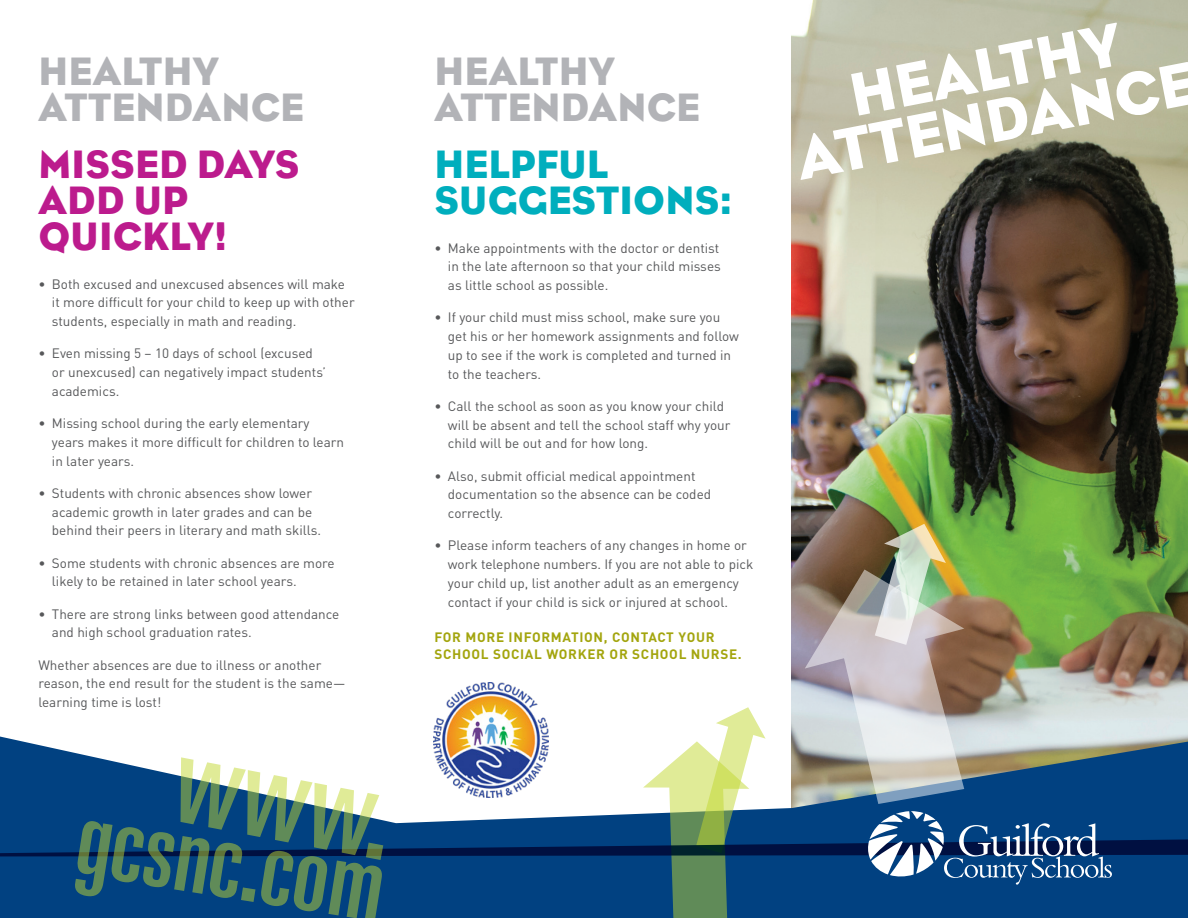
<style>
.page{position:relative;width:1188px;height:918px;background:#fff}
.page>*{position:absolute;margin:0;border:0;box-sizing:border-box;transform-origin:0 0}
.t1{font:62.25px "Eagle";color:#fff}
.t2{font:40.5px/36px "Eagle";letter-spacing:.005em;color:#b2b3b7}
.t3{font:40.5px/36px "Eagle";letter-spacing:.005em;color:#bc1b8d}
.t4{font:40.5px/36px "Eagle";letter-spacing:.005em;color:#00aebd}
.t5{font:13.5px/18.8px "DIN";color:#57585a}
.t6{font:700 13.5px/16.2px "DIN";letter-spacing:.05em;color:#a3a50e}
</style>
<div class="page">
<img style="left:792px;top:0;width:396px;height:524px">
<svg style="left:0;top:524px;width:1188px;height:394px"></svg>
<img style="left:433px;top:682px;width:115px;height:116px">
<p class="t2" style="left:38px;top:54px;width:267px">HEALTHY<br>ATTENDANCE</p>
<p class="t3" style="left:38px;top:146px;width:262px">MISSED DAYS<br>ADD UP<br>QUICKLY!</p>
<p class="t5" style="left:52px;top:274px;width:304px;text-indent:-13px">• Both excused and unexcused absences will make it more difficult for your child to keep up with other students, especially in math and reading.</p>
<p class="t5" style="left:52px;top:344px;width:276px;text-indent:-13px">• Even missing 5 – 10 days of school (excused or unexcused) can negatively impact students’ academics.</p>
<p class="t5" style="left:52px;top:414px;width:294px;text-indent:-13px">• Missing school during the early elementary years makes it more difficult for children to learn in later years.</p>
<p class="t5" style="left:52px;top:483px;width:271px;text-indent:-13px">• Students with chronic absences show lower academic growth in later grades and can be behind their peers in literary and math skills.</p>
<p class="t5" style="left:52px;top:553px;width:284px;text-indent:-13px">• Some students with chronic absences are more likely to be retained in later school years.</p>
<p class="t5" style="left:52px;top:604px;width:289px;text-indent:-13px">• There are strong links between good attendance and high school graduation rates.</p>
<p class="t5" style="left:38px;top:655px;width:308px">Whether absences are due to illness or another reason, the end result for the student is the same— learning time is lost!</p>
<p class="t2" style="left:434px;top:54px;width:267px">HEALTHY<br>ATTENDANCE</p>
<p class="t4" style="left:434px;top:146px;width:299px">HELPFUL<br>SUGGESTIONS:</p>
<p class="t5" style="left:448px;top:238px;width:274px;text-align:justify;text-indent:-14px">• Make appointments with the doctor or dentist in the late afternoon so that your child misses as little school as possible.</p>
<p class="t5" style="left:448px;top:308px;width:293px;text-indent:-14px">• If your child must miss school, make sure you get his or her homework assignments and follow up to see if the work is completed and turned in to the teachers.</p>
<p class="t5" style="left:448px;top:396px;width:284px;text-indent:-14px">• Call the school as soon as you know your child will be absent and tell the school staff why your child will be out and for how long.</p>
<p class="t5" style="left:448px;top:466px;width:265px;text-indent:-14px">• Also, submit official medical appointment documentation so the absence can be coded correctly.</p>
<p class="t5" style="left:448px;top:536px;width:307px;text-indent:-14px">• Please inform teachers of any changes in home or work telephone numbers. If you are not able to pick your child up, list another adult as an emergency contact if your child is sick or injured at school.</p>
<p class="t6" style="left:434px;top:629px;width:309px">FOR MORE INFORMATION, CONTACT YOUR<br>SCHOOL SOCIAL WORKER OR SCHOOL NURSE.</p>
<p class="t1" style="left:844px;top:61px;width:277px;rotate:-11deg">HEALTHY</p>
<p class="t1" style="left:790px;top:124px;width:406px;rotate:-11deg">ATTENDANCE</p>
</div>
